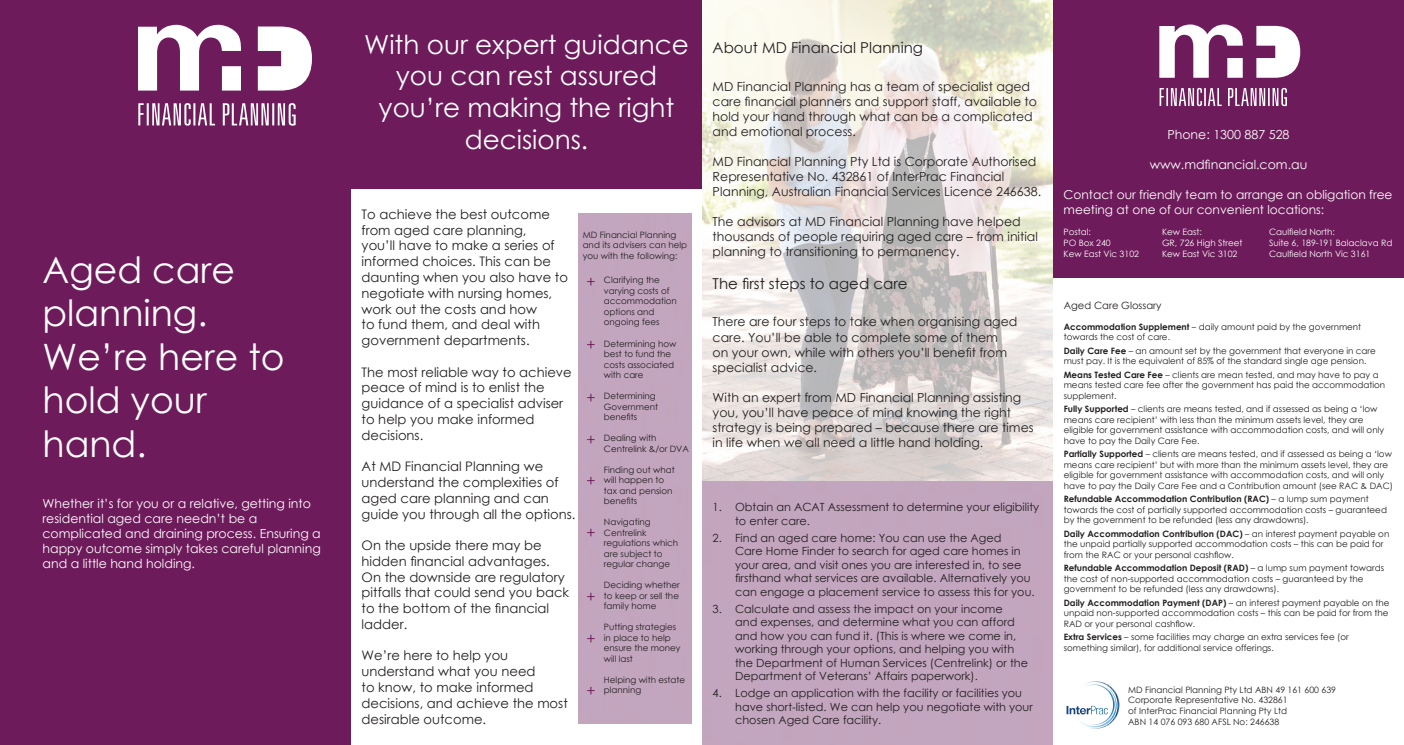
<style>
.page{position:relative;width:1404px;height:745px;background:#fff}
.page>*{position:absolute;margin:0;border:0;box-sizing:border-box;transform-origin:0 0}
.t1{font:36.25px/43.5px "Century Gothic";color:#fff}
.t2{font:26.25px/31.5px "Century Gothic";color:#fff;text-align:center}
.t3{font:900 23.5px "Univers";letter-spacing:.1em;color:#fff;scale:.68 1}
.t4{font:900 19px "Univers";letter-spacing:.1em;color:#fff;scale:.68 1}
.t5{font:900 17px "Univers";letter-spacing:.1em;color:#fff;scale:.68 1}
.t6{font:15px "Century Gothic";color:#231f20}
.t7{font:15px "Century Gothic";color:#6d1d5b}
.t8{font:13.12px/15.8px "Century Gothic";color:#231f20}
.t9{font:12.5px/15px "Century Gothic";color:#231f20}
.t10{font:12.5px/15px "Century Gothic";color:#fff}
.t11{font:12.25px/14.6px "Century Gothic";color:#fff}
.t12{font:11.25px/13.5px "Century Gothic";color:#231f20}
.t13{font:10px "Century Gothic";color:#231f20}
.t14{font:8.75px/10.5px "Century Gothic";color:#231f20}
.t15{font:8.75px/10.5px "Century Gothic";color:#fff}
.s1{font-weight:700}
</style>
<div class="page">
<div style="left:0;top:0;width:351px;height:744px;background:#6e1b5b"></div>
<svg style="left:138px;top:103px;width:157px;height:22px"></svg>
<svg style="left:138px;top:25px;width:174px;height:66px"></svg>
<div style="left:351px;top:0;width:351px;height:188px;background:#6e1b5b"></div>
<img style="left:702px;top:0;width:350px;height:481px">
<div style="left:1052px;top:0;width:351px;height:278px;background:#6e1b5b"></div>
<svg style="left:1159px;top:88px;width:127px;height:18px"></svg>
<svg style="left:1159px;top:24px;width:140px;height:54px"></svg>
<svg style="left:1066px;top:681px;width:53px;height:47px"></svg>
<h1 class="t1" style="left:43px;top:247px;width:194px">Aged care</h1>
<h3 class="t3" style="left:138px;top:263px;width:258px">Ph: 1300 887 528</h3>
<h1 class="t1" style="left:43px;top:290px;width:243px">planning.<br>We’re here to hold your hand.</h1>
<h3 class="t10" style="left:43px;top:495px;width:280px">Whether it’s for you or a relative, getting into residential aged care needn’t be a complicated and draining process. Ensuring a happy outcome simply takes careful planning and a little hand holding.</h3>
<h2 class="t2" style="left:364px;top:28px;width:326px">With our expert guidance you can rest assured you’re making the right decisions.</h2>
<p class="t8" style="left:361px;top:206px;width:208px">To achieve the best outcome from aged care planning,<br>you’ll have to make a series of informed choices. This can be daunting when you also have to negotiate with nursing homes, work out the costs and how<br>to fund them, and deal with government departments.</p>
<h3 class="t8" style="left:361px;top:363px;width:211px">The most reliable way to achieve peace of mind is to enlist the guidance of a specialist adviser to help you make informed decisions.</h3>
<h3 class="t8" style="left:361px;top:458px;width:215px">At MD Financial Planning we understand the complexities of aged care planning and can guide you through all the options.</h3>
<h3 class="t8" style="left:361px;top:537px;width:209px">On the upside there may be hidden financial advantages.<br>On the downside are regulatory pitfalls that could send you back to the bottom of the financial ladder.</h3>
<h3 class="t8" style="left:361px;top:647px;width:208px">We’re here to help you understand what you need<br>to know, to make informed decisions, and achieve the most desirable outcome.</h3>
<p class="t14" style="left:582px;top:229px;width:106px">MD Financial Planning and its advisers can help you with the following:</p>
<p class="t14" style="left:604px;top:275px;width:74px">Clarifying the varying costs of accommodation options and ongoing fees</p>
<p class="t14" style="left:604px;top:338px;width:74px">Determining how best to fund the costs associated with care</p>
<p class="t14" style="left:604px;top:390px;width:56px">Determining<br>Government benefits</p>
<p class="t14" style="left:604px;top:432px;width:86px">Dealing with<br>Centrelink &amp;/or DVA</p>
<p class="t14" style="left:604px;top:464px;width:72px">Finding out what will happen to tax and pension benefits</p>
<p class="t14" style="left:604px;top:516px;width:76px">Navigating<br>Centrelink regulations which are subject to regular change</p>
<p class="t14" style="left:604px;top:579px;width:77px;text-align:justify">Deciding whether to keep or sell the family home</p>
<p class="t14" style="left:604px;top:621px;width:78px">Putting strategies in place to help ensure the money will last</p>
<p class="t14" style="left:604px;top:674px;width:83px">Helping with estate planning</p>
<h3 class="t7" style="left:586px;top:271px;width:11px">+</h3>
<h3 class="t7" style="left:586px;top:333px;width:11px">+</h3>
<h3 class="t7" style="left:586px;top:386px;width:11px">+</h3>
<h3 class="t7" style="left:586px;top:428px;width:11px">+</h3>
<h3 class="t7" style="left:586px;top:470px;width:11px">+</h3>
<h3 class="t7" style="left:586px;top:522px;width:11px">+</h3>
<h3 class="t7" style="left:586px;top:586px;width:11px">+</h3>
<h3 class="t7" style="left:586px;top:627px;width:11px">+</h3>
<h3 class="t7" style="left:586px;top:680px;width:11px">+</h3>
<h3 class="t6" style="left:712px;top:37px;width:212px">About MD Financial Planning</h3>
<h3 class="t9" style="left:712px;top:78px;width:326px">MD Financial Planning has a team of specialist aged care financial planners and support staff, available to hold your hand through what can be a complicated and emotional process.</h3>
<h3 class="t9" style="left:712px;top:153px;width:330px">MD Financial Planning Pty Ltd is Corporate Authorised<br>Representative No. 432861 of InterPrac Financial<br>Planning, Australian Financial Services Licence 246638.</h3>
<h3 class="t9" style="left:712px;top:213px;width:327px">The advisors at MD Financial Planning have helped thousands of people requiring aged care – from initial planning to transitioning to permanency.</h3>
<h3 class="t6" style="left:712px;top:273px;width:196px">The first steps to aged care</h3>
<h3 class="t9" style="left:712px;top:314px;width:306px">There are four steps to take when organising aged care. You’ll be able to complete some of them<br>on your own, while with others you’ll benefit from specialist advice.</h3>
<h3 class="t9" style="left:712px;top:389px;width:322px">With an expert from MD Financial Planning assisting you, you’ll have peace of mind knowing the right strategy is being prepared – because there are times in life when we all need a little hand holding.</h3>
<p class="t12" style="left:735px;top:500px;width:305px;text-indent:-22px">1. Obtain an ACAT Assessment to determine your eligibility to enter care.</p>
<p class="t12" style="left:735px;top:530px;width:301px;text-indent:-22px">2. Find an aged care home: You can use the Aged<br>Care Home Finder to search for aged care homes in your area, and visit ones you are interested in, to see firsthand what services are available. Alternatively you can engage a placement service to assess this for you.</p>
<p class="t12" style="left:735px;top:601px;width:294px;text-indent:-22px">3. Calculate and assess the impact on your income<br>and expenses, and determine what you can afford and how you can fund it. (This is where we come in, working through your options, and helping you with the Department of Human Services (Centrelink) or the Department of Veterans’ Affairs paperwork).</p>
<p class="t12" style="left:735px;top:686px;width:299px;text-indent:-22px">4. Lodge an application with the facility or facilities you have short-listed. We can help you negotiate with your chosen Aged Care facility.</p>
<h3 class="t10" style="left:1167px;top:127px;width:124px">Phone: 1300 887 528</h3>
<h3 class="t10" style="left:1149px;top:157px;width:159px">www.mdfinancial.com.au</h3>
<h3 class="t11" style="left:1063px;top:187px;width:330px">Contact our friendly team to arrange an obligation free meeting at one of our convenient locations:</h3>
<p class="t15" style="left:1063px;top:227px;width:77px">Postal:<br>PO Box 240<br>Kew East Vic 3102</p>
<p class="t15" style="left:1161px;top:227px;width:82px">Kew East:<br>GR, 726 High Street<br>Kew East Vic 3102</p>
<p class="t15" style="left:1268px;top:227px;width:125px">Caulfield North:<br>Suite 6, 189-191 Balaclava Rd<br>Caulfield North Vic 3161</p>
<h3 class="t5" style="left:1159px;top:201px;width:208px">mdfinancial.com.au</h3>
<h3 class="t4" style="left:1158px;top:217px;width:209px">Ph: 1300 887 528</h3>
<p class="t13" style="left:1063px;top:298px;width:99px">Aged Care Glossary</p>
<p class="t14" style="left:1063px;top:321px;width:299px"><span class="s1">Accommodation Supplement</span> – daily amount paid by the government towards the cost of care.</p>
<p class="t14" style="left:1063px;top:345px;width:313px"><span class="s1">Daily Care Fee</span> – an amount set by the government that everyone in care must pay. It is the equivalent of 85% of the standard single age pension.</p>
<p class="t14" style="left:1063px;top:369px;width:323px"><span class="s1">Means Tested Care Fee</span> – clients are mean tested, and may have to pay a means tested care fee after the government has paid the accommodation supplement.</p>
<p class="t14" style="left:1063px;top:403px;width:322px"><span class="s1">Fully Supported</span> – clients are means tested, and if assessed as being a ‘low means care recipient’ with less than the minimum assets level, they are eligible for government assistance with accommodation costs, and will only have to pay the Daily Care Fee.</p>
<p class="t14" style="left:1063px;top:448px;width:331px"><span class="s1">Partially Supported</span> – clients are means tested, and if assessed as being a ‘low means care recipient’ but with more than the minimum assets level, they are eligible for government assistance with accommodation costs, and will only have to pay the Daily Care Fee and a Contribution amount (see RAC &amp; DAC)</p>
<p class="t14" style="left:1063px;top:493px;width:325px"><span class="s1">Refundable Accommodation Contribution (RAC)</span> – a lump sum payment towards the cost of partially supported accommodation costs – guaranteed by the government to be refunded (less any drawdowns).</p>
<p class="t14" style="left:1063px;top:528px;width:327px"><span class="s1">Daily Accommodation Contribution (DAC)</span> – an interest payment payable on the unpaid partially supported accommodation costs – this can be paid for from the RAC or your personal cashflow.</p>
<p class="t14" style="left:1063px;top:562px;width:322px"><span class="s1">Refundable Accommodation Deposit (RAD)</span> – a lump sum payment towards the cost of non-supported accommodation costs – guaranteed by the government to be refunded (less any drawdowns).</p>
<p class="t14" style="left:1063px;top:597px;width:327px;text-align:justify"><span class="s1">Daily Accommodation Payment (DAP)</span> – an interest payment payable on the unpaid non-supported accommodation costs – this can be paid for from the RAD or your personal cashflow.</p>
<p class="t14" style="left:1063px;top:631px;width:286px"><span class="s1">Extra Services</span> – some facilities may charge an extra services fee (or something similar), for additional service offerings.</p>
<p class="t14" style="left:1127px;top:684px;width:209px">MD Financial Planning Pty Ltd ABN 49 161 600 639<br>Corporate Representative No. 432861<br>of InterPrac Financial Planning Pty Ltd<br>ABN 14 076 093 680 AFSL No: 246638</p>
</div>
